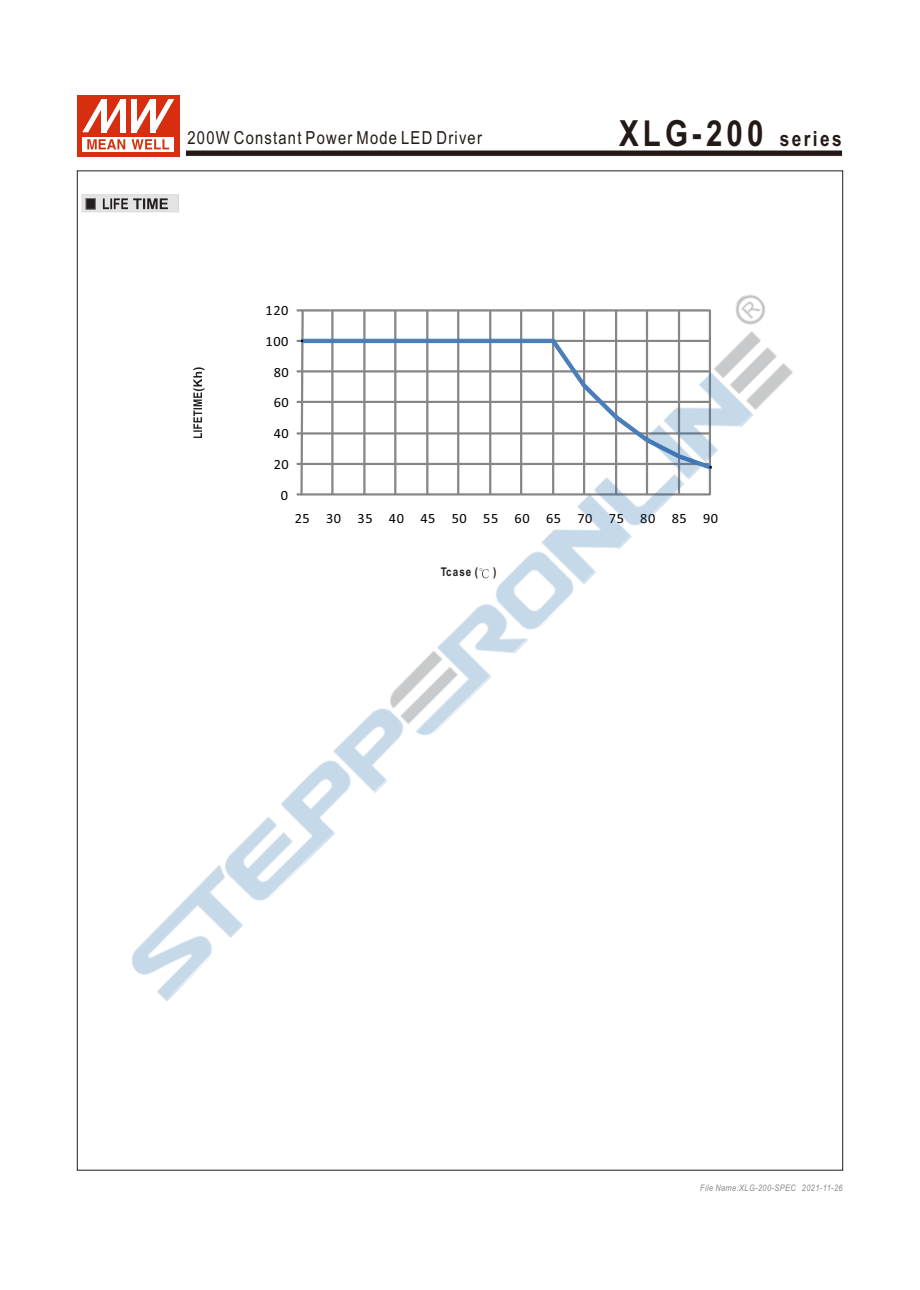
<style>
.page{position:relative;width:920px;height:1290px;background:#fff}
.page>*{position:absolute;margin:0;border:0;box-sizing:border-box;transform-origin:0 0}
.t1{font:700 36px "Arial Narrow";letter-spacing:.115em;color:#231916}
.t2{font:18px "Arial Narrow";letter-spacing:.07em;color:#231916}
.t3{font:14.1px "Calibri";letter-spacing:.04em;color:#000}
.t4{font:700 12px "Arial Narrow";letter-spacing:.09em;color:#231f20}
.t5{font:italic 9px "Arial Narrow";letter-spacing:.045em;color:#898989}
.s1{font-size:21px}
</style>
<div class="page">
<svg style="left:186px;top:150px;width:657px;height:6px;background:#3a312e"></svg>
<div style="left:77px;top:95px;width:102px;height:61px;background:#d62e0f"></div>
<svg style="left:82px;top:137px;width:92px;height:14px"></svg>
<svg style="left:132px;top:139px;width:37px;height:10px"></svg>
<svg style="left:87px;top:139px;width:38px;height:10px"></svg>
<svg style="left:82px;top:99px;width:44px;height:33px"></svg>
<svg style="left:132px;top:99px;width:42px;height:33px"></svg>
<svg style="left:82px;top:194px;width:97px;height:18px;background:#b4b2b3"></svg>
<img style="left:132px;top:295px;width:661px;height:706px">
<p class="t2" style="left:187px;top:131px;width:296px">200W Constant Power Mode LED Driver</p>
<h1 class="t1" style="left:619px;top:119px;width:224px">XLG-200 <span class="s1">series</span></h1>
<p class="t3" style="left:266px;top:305px;width:24px">120</p>
<p class="t3" style="left:266px;top:335px;width:24px">100</p>
<p class="t3" style="left:274px;top:366px;width:17px">80</p>
<p class="t3" style="left:274px;top:397px;width:17px">60</p>
<p class="t3" style="left:274px;top:428px;width:17px">40</p>
<p class="t3" style="left:274px;top:458px;width:17px">20</p>
<p class="t3" style="left:281px;top:489px;width:9px">0</p>
<p class="t3" style="left:295px;top:512px;width:425px">25 30 35 40 45 50 55 60 65 70 75 80 85 90</p>
<p class="t4" style="left:441px;top:568px;width:39px">Tcase (</p>
<p class="t4" style="left:493px;top:568px;width:5px">)</p>
<p class="t5" style="left:700px;top:1185px;width:144px">File Name:XLG-200-SPEC 2021-11-26</p>
</div>
